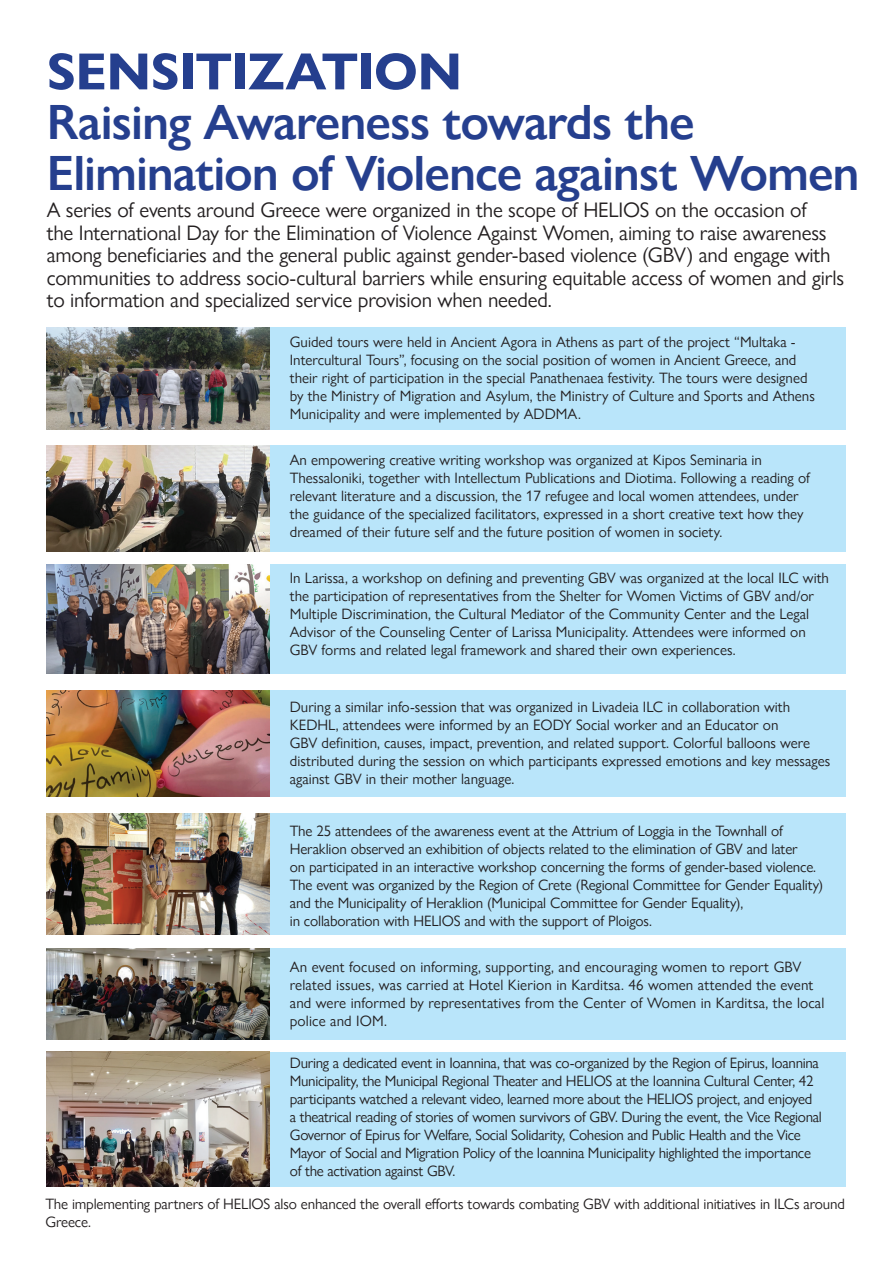
<style>
.page{position:relative;width:893px;height:1263px;background:#fff}
.page>*{position:absolute;margin:0;border:0;box-sizing:border-box;transform-origin:0 0}
.t1{font:700 52.5px "Gill Sans Nova";letter-spacing:-.01em;color:#253f8e}
.t2{font:600 49.5px/51px "Gill Sans Nova";letter-spacing:-.02em;color:#253f8e}
.t3{font:21px/22.5px "Gill Sans Nova";letter-spacing:-.01em;color:#231f20}
.t4{font:15px/18px "Gill Sans Nova";color:#231f20}
.t5{font:15px/18px "Gill Sans Nova";letter-spacing:-.02em;color:#231f20}
</style>
<div class="page">
<div style="left:47px;top:327px;width:799px;height:102px;background:#b9e5fa"></div>
<div style="left:47px;top:445px;width:799px;height:106px;background:#b9e5fa"></div>
<div style="left:47px;top:564px;width:799px;height:109px;background:#b9e5fa"></div>
<div style="left:47px;top:690px;width:799px;height:107px;background:#b9e5fa"></div>
<div style="left:47px;top:813px;width:799px;height:122px;background:#b9e5fa"></div>
<div style="left:47px;top:948px;width:799px;height:91px;background:#b9e5fa"></div>
<div style="left:47px;top:1052px;width:799px;height:134px;background:#b9e5fa"></div>
<img style="left:47px;top:327px;width:223px;height:102px">
<img style="left:47px;top:445px;width:223px;height:106px">
<img style="left:47px;top:564px;width:223px;height:109px">
<img style="left:47px;top:690px;width:223px;height:107px">
<img style="left:47px;top:813px;width:223px;height:122px">
<img style="left:47px;top:948px;width:223px;height:91px">
<img style="left:47px;top:1052px;width:223px;height:134px">
<h1 class="t1" style="left:47px;top:39px;width:417px">SENSITIZATION</h1>
<h2 class="t2" style="left:47px;top:96px;width:814px">Raising Awareness towards the<br>Elimination of Violence against Women</h2>
<p class="t3" style="left:47px;top:199px;width:799px">A series of events around Greece were organized in the scope of HELIOS on the occasion of<br>the International Day for the Elimination of Violence Against Women, aiming to raise awareness among beneficiaries and the general public against gender-based violence (GBV) and engage with communities to address socio-cultural barriers while ensuring equitable access of women and girls to information and specialized service provision when needed.</p>
<p class="t4" style="left:290px;top:332px;width:527px">Guided tours were held in Ancient Agora in Athens as part of the project “Multaka - Intercultural Tours”, focusing on the social position of women in Ancient Greece, and their right of participation in the special Panathenaea festivity. The tours were designed by the Ministry of Migration and Asylum, the Ministry of Culture and Sports and Athens Municipality and were implemented by ADDMA.</p>
<p class="t4" style="left:290px;top:450px;width:522px">An empowering creative writing workshop was organized at Kipos Seminaria in Thessaloniki, together with Intellectum Publications and Diotima. Following a reading of relevant literature and a discussion, the 17 refugee and local women attendees, under the guidance of the specialized facilitators, expressed in a short creative text how they dreamed of their future self and the future position of women in society.</p>
<p class="t4" style="left:290px;top:568px;width:541px">In Larissa, a workshop on defining and preventing GBV was organized at the local ILC with the participation of representatives from the Shelter for Women Victims of GBV and/or Multiple Discrimination, the Cultural Mediator of the Community Center and the Legal Advisor of the Counseling Center of Larissa Municipality. Attendees were informed on GBV forms and related legal framework and shared their own experiences.</p>
<p class="t4" style="left:290px;top:698px;width:542px">During a similar info-session that was organized in Livadeia ILC in collaboration with KEDHL, attendees were informed by an EODY Social worker and an Educator on<br>GBV definition, causes, impact, prevention, and related support. Colorful balloons were distributed during the session on which participants expressed emotions and key messages against GBV in their mother language.</p>
<p class="t4" style="left:290px;top:822px;width:535px">The 25 attendees of the awareness event at the Attrium of Loggia in the Townhall of Heraklion observed an exhibition of objects related to the elimination of GBV and later<br>on participated in an interactive workshop concerning the forms of gender-based violence.<br>The event was organized by the Region of Crete (Regional Committee for Gender Equality) and the Municipality of Heraklion (Municipal Committee for Gender Equality),<br>in collaboration with HELIOS and with the support of Ploigos.</p>
<p class="t4" style="left:290px;top:958px;width:536px">An event focused on informing, supporting, and encouraging women to report GBV related issues, was carried at Hotel Kierion in Karditsa. 46 women attended the event and were informed by representatives from the Center of Women in Karditsa, the local police and IOM.</p>
<p class="t5" style="left:290px;top:1054px;width:534px">During a dedicated event in Ioannina, that was co-organized by the Region of Epirus, Ioannina Municipality, the Municipal Regional Theater and HELIOS at the Ioannina Cultural Center, 42 participants watched a relevant video, learned more about the HELIOS project, and enjoyed a theatrical reading of stories of women survivors of GBV. During the event, the Vice Regional Governor of Epirus for Welfare, Social Solidarity, Cohesion and Public Health and the Vice Mayor of Social and Migration Policy of the Ioannina Municipality highlighted the importance of the activation against GBV.</p>
<p class="t4" style="left:45px;top:1195px;width:801px">The implementing partners of HELIOS also enhanced the overall efforts towards combating GBV with additional initiatives in ILCs around<br>Greece.</p>
</div>
